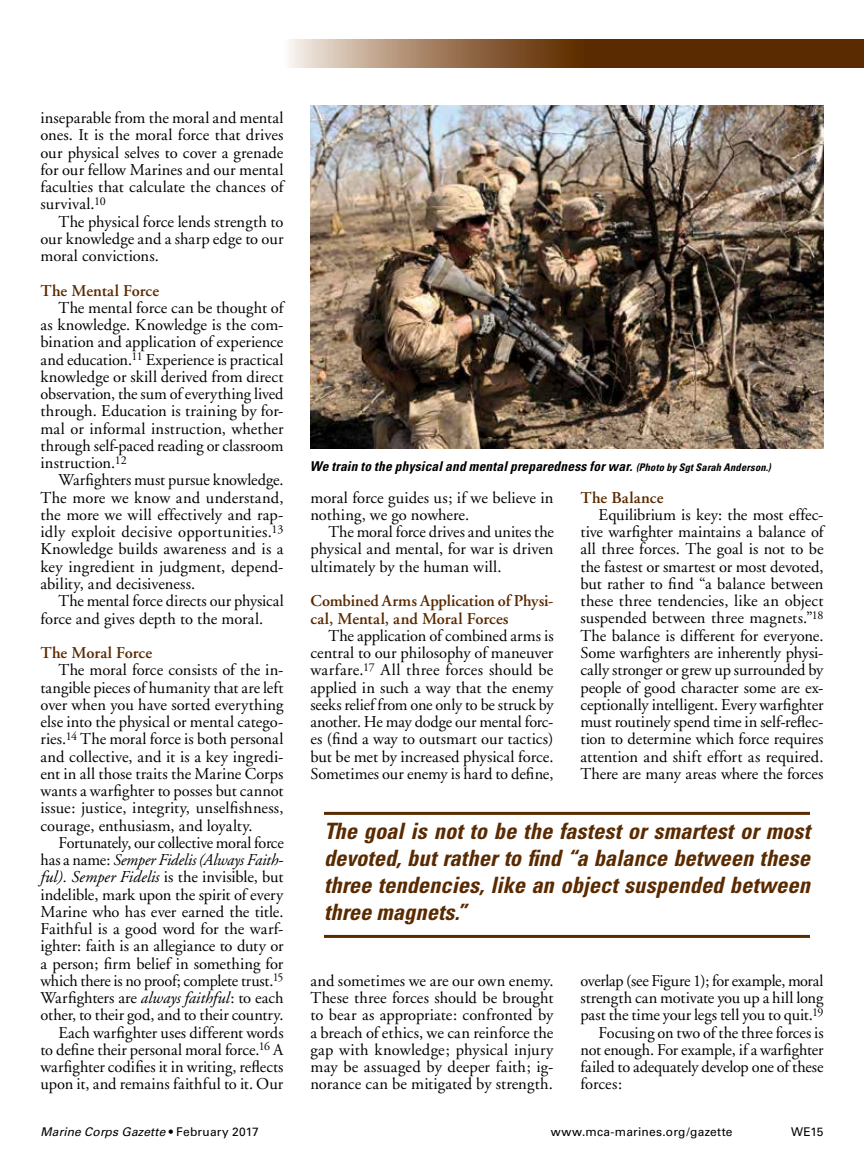
<style>
.page{position:relative;width:864px;height:1175px;background:#fff}
.page>*{position:absolute;margin:0;border:0;box-sizing:border-box;transform-origin:0 0}
.t1{font:italic 700 condensed 22.5px/27px "Univers";color:#5a2a00;text-align:justify}
.t2{font:16.5px/17.2px "Adobe Garamond";color:#000;text-align:justify}
.t3{font:600 16.5px/17.2px "Adobe Garamond";color:#5a2a00}
.t4{font:16.5px "Adobe Garamond";letter-spacing:-.02em;color:#000}
.t5{font:italic 700 condensed 13.5px "Univers";letter-spacing:.01em;color:#000}
.t6{font:italic 12px "Univers";letter-spacing:.015em;color:#000}
.t7{font:12px "Univers";letter-spacing:.02em;color:#000}
.s1{font-style:italic}
.s2{font-size:10.5px}
.s3{font-style:normal}
</style>
<div class="page">
<svg style="left:288px;top:40px;width:576px;height:28px;background:#805835"></svg>
<img style="left:310px;top:106px;width:514px;height:342px">
<hr style="left:324px;top:812px;width:486px;height:3px;background:#5a2a00">
<hr style="left:324px;top:935px;width:486px;height:3px;background:#5a2a00">
<p class="t2" style="left:40px;top:110px;width:245px">inseparable from the moral and mental ones. It is the moral force that drives our physical selves to cover a grenade for our fellow Marines and our mental faculties that calculate the chances of survival.<sup>10</sup></p>
<p class="t2" style="left:40px;top:213px;width:245px;text-indent:18px">The physical force lends strength to our knowledge and a sharp edge to our moral convictions.</p>
<p class="t3" style="left:40px;top:282px;width:120px">The Mental Force</p>
<p class="t2" style="left:40px;top:299px;width:245px;text-indent:18px">The mental force can be thought of as knowledge. Knowledge is the com&shy;bination and application of experience and education.<sup>11</sup> Experience is practical knowledge or skill derived from direct observation, the sum of everything lived through. Education is training by for&shy;mal or informal instruction, whether through self-paced reading or classroom instruction.<sup>12</sup></p>
<p class="t2" style="left:40px;top:472px;width:245px;text-indent:18px">Warfighters must pursue knowledge.<br>The more we know and understand, the more we will effectively and rap&shy;idly exploit decisive opportunities.<sup>13<br></sup>Knowledge builds awareness and is a key ingredient in judgment, depend&shy;ability, and decisiveness.</p>
<p class="t2" style="left:40px;top:593px;width:245px;text-indent:18px">The mental force directs our physical force and gives depth to the moral.</p>
<p class="t3" style="left:40px;top:644px;width:113px">The Moral Force</p>
<p class="t2" style="left:40px;top:662px;width:245px;text-indent:18px">The moral force consists of the in&shy;tangible pieces of humanity that are left over when you have sorted everything else into the physical or mental catego&shy;ries.<sup>14</sup> The moral force is both personal and collective, and it is a key ingredi&shy;ent in all those traits the Marine Corps wants a warfighter to posses but cannot issue: justice, integrity, unselfishness, courage, enthusiasm, and loyalty.</p>
<p class="t2" style="left:40px;top:834px;width:245px;text-align:right">Fortunately, our collective moral force has a name: <span class="s1">Semper Fidelis (Always Faith&shy;ful). Semper Fidelis</span> is the invisible, but indelible, mark upon the spirit of every Marine who has ever earned the title.<br>Faithful is a good word for the warf&shy;ighter: faith is an allegiance to duty or a person; firm belief in something for which there is no proof; complete trust.<sup>15<br></sup>Warfighters are <span class="s1">always faithful</span>: to each other, to their god, and to their country.<br>Each warfighter uses different words<br>to define their personal moral force.<sup>16</sup> A warfighter codifies it in writing, reflects upon it, and remains faithful to it. Our</p>
<p class="t5" style="left:310px;top:457px;width:462px">We train to the physical and mental preparedness for war. <span class="s2">(Photo by Sgt Sarah Anderson.)</span></p>
<p class="t2" style="left:310px;top:489px;width:245px">moral force guides us; if we believe in nothing, we go nowhere.</p>
<p class="t2" style="left:310px;top:524px;width:245px;text-indent:18px">The moral force drives and unites the physical and mental, for war is driven ultimately by the human will.</p>
<p class="t3" style="left:310px;top:592px;width:245px">Combined Arms Application of Physi&shy;cal, Mental, and Moral Forces</p>
<p class="t2" style="left:310px;top:627px;width:245px;text-indent:18px">The application of combined arms is central to our philosophy of maneuver warfare.<sup>17</sup> All three forces should be applied in such a way that the enemy seeks relief from one only to be struck by another. He may dodge our mental forc&shy;es (find a way to outsmart our tactics) but be met by increased physical force.<br>Sometimes our enemy is hard to define,</p>
<p class="t3" style="left:581px;top:489px;width:85px">The Balance</p>
<p class="t2" style="left:580px;top:506px;width:245px;text-indent:18px">Equilibrium is key: the most effec&shy;tive warfighter maintains a balance of all three forces. The goal is not to be the fastest or smartest or most devoted, but rather to find “a balance between these three tendencies, like an object suspended between three magnets.”<sup>18<br></sup>The balance is different for everyone.<br>Some warfighters are inherently physi&shy;cally stronger or grew up surrounded by people of good character some are ex&shy;ceptionally intelligent. Every warfighter must routinely spend time in self-reflec&shy;tion to determine which force requires attention and shift effort as required.<br>There are many areas where the forces</p>
<h1 class="t1" style="left:324px;top:817px;width:488px">The goal is not to be the fastest or smartest or most devoted, but rather to find “a balance between these three tendencies, like an object suspended between three magnets.”</h1>
<p class="t2" style="left:310px;top:972px;width:245px">and sometimes we are our own enemy.<br>These three forces should be brought to bear as appropriate: confronted by a breach of ethics, we can reinforce the gap with knowledge; physical injury may be assuaged by deeper faith; ig&shy;norance can be mitigated by strength.</p>
<p class="t4" style="left:580px;top:971px;width:245px">overlap (see Figure 1); for example, moral</p>
<p class="t2" style="left:580px;top:989px;width:245px">strength can motivate you up a hill long</p>
<p class="t2" style="left:580px;top:1007px;width:244px">past the time your legs tell you to quit.<sup>19</sup></p>
<p class="t2" style="left:599px;top:1024px;width:227px">Focusing on two of the three forces is</p>
<p class="t2" style="left:580px;top:1041px;width:244px">not enough. For example, if a warfighter</p>
<p class="t2" style="left:580px;top:1058px;width:245px">failed to adequately develop one of these</p>
<p class="t2" style="left:580px;top:1076px;width:43px">forces:</p>
<p class="t6" style="left:40px;top:1124px;width:220px">Marine Corps Gazette <span class="s3">• February 2017</span></p>
<p class="t7" style="left:551px;top:1124px;width:183px">www.mca-marines.org/gazette</p>
<p class="t7" style="left:791px;top:1124px;width:34px">WE15</p>
</div>
